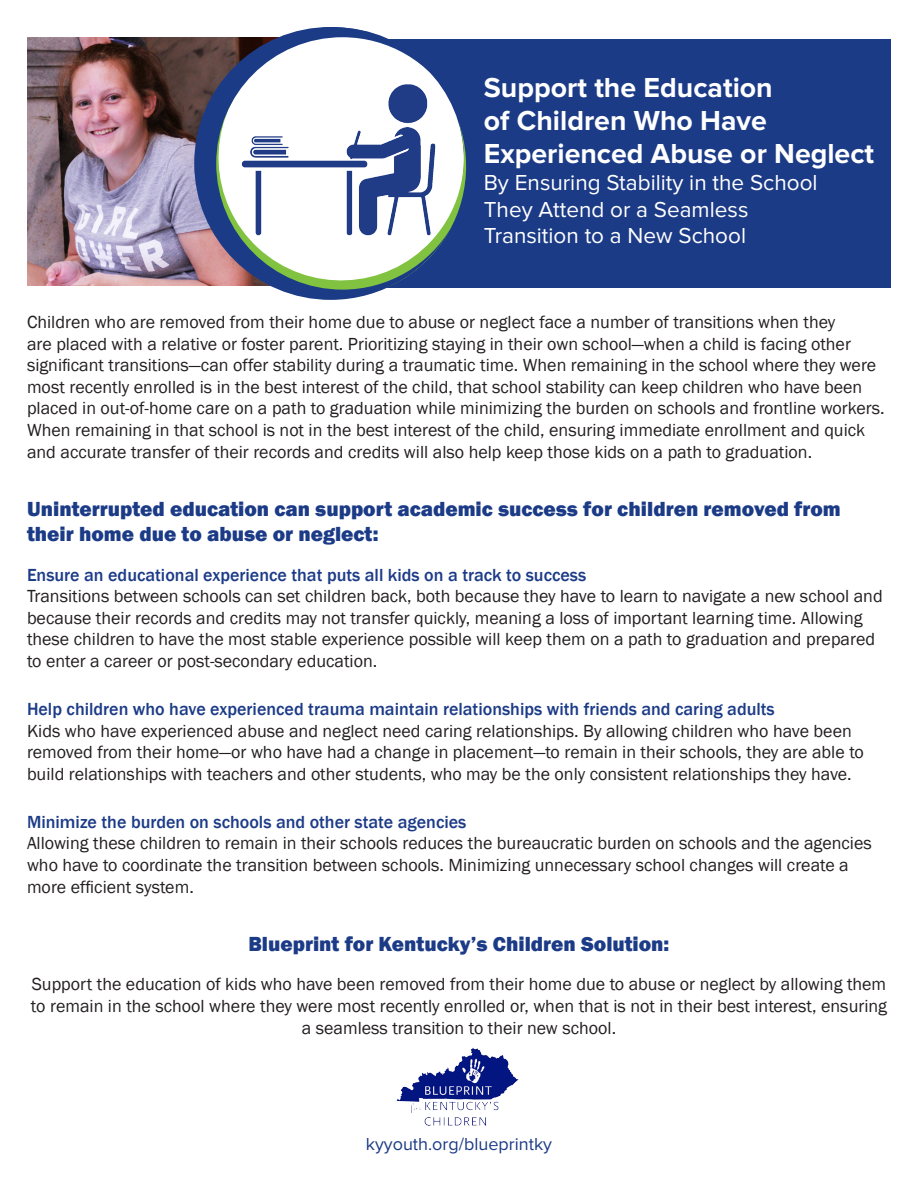
<style>
.page{position:relative;width:918px;height:1188px;background:#fff}
.page>*{position:absolute;margin:0;border:0;box-sizing:border-box;transform-origin:0 0}
.t1{font:700 28.5px/33px "Proxima Nova";color:#fff}
.t2{font:22.5px "Proxima Nova";color:#fff}
.t3{font:800 21px/25.2px "Franklin Gothic";color:#1c3b87}
.t4{font:18px/21.6px "Franklin Gothic";color:#231f20}
.t5{font:500 18px "Franklin Gothic";color:#1c3b87}
.t6{font:18px "Proxima Nova";color:#1c3b87}
</style>
<div class="page">
<img style="left:27px;top:37px;width:159px;height:249px">
<div style="left:376px;top:39px;width:515px;height:249px;background:#1c3b87"></div>
<svg style="left:186px;top:37px;width:280px;height:249px"></svg>
<svg style="left:194px;top:27px;width:257px;height:273px"></svg>
<img style="left:238px;top:60px;width:200px;height:200px">
<img style="left:396px;top:1047px;width:123px;height:79px">
<p class="t1" style="left:484px;top:73px;width:392px">Support the Education<br>of Children Who Have<br>Experienced Abuse or Neglect</p>
<p class="t2" style="left:484px;top:170px;width:335px">By Ensuring Stability in the School</p>
<p class="t2" style="left:484px;top:197px;width:266px">They Attend or a Seamless</p>
<p class="t2" style="left:484px;top:223px;width:264px">Transition to a New School</p>
<p class="t4" style="left:27px;top:312px;width:859px">Children who are removed from their home due to abuse or neglect face a number of transitions when they<br>are placed with a relative or foster parent. Prioritizing staying in their own school—when a child is facing other significant transitions—can offer stability during a traumatic time. When remaining in the school where they were most recently enrolled is in the best interest of the child, that school stability can keep children who have been placed in out-of-home care on a path to graduation while minimizing the burden on schools and frontline workers.<br>When remaining in that school is not in the best interest of the child, ensuring immediate enrollment and quick and accurate transfer of their records and credits will also help keep those kids on a path to graduation.</p>
<p class="t3" style="left:27px;top:496px;width:815px">Uninterrupted education can support academic success for children removed from their home due to abuse or neglect:</p>
<p class="t5" style="left:27px;top:563px;width:561px">Ensure an educational experience that puts all kids on a track to success</p>
<p class="t4" style="left:27px;top:586px;width:857px">Transitions between schools can set children back, both because they have to learn to navigate a new school and because their records and credits may not transfer quickly, meaning a loss of important learning time. Allowing these children to have the most stable experience possible will keep them on a path to graduation and prepared to enter a career or post-secondary education.</p>
<p class="t5" style="left:27px;top:698px;width:749px">Help children who have experienced trauma maintain relationships with friends and caring adults</p>
<p class="t4" style="left:27px;top:720px;width:838px">Kids who have experienced abuse and neglect need caring relationships. By allowing children who have been removed from their home—or who have had a change in placement—to remain in their schools, they are able to build relationships with teachers and other students, who may be the only consistent relationships they have.</p>
<p class="t5" style="left:27px;top:811px;width:441px">Minimize the burden on schools and other state agencies</p>
<p class="t4" style="left:27px;top:833px;width:846px">Allowing these children to remain in their schools reduces the bureaucratic burden on schools and the agencies who have to coordinate the transition between schools. Minimizing unnecessary school changes will create a more efficient system.</p>
<p class="t3" style="left:248px;top:931px;width:422px">Blueprint for Kentucky’s Children Solution:</p>
<p class="t4" style="left:31px;top:974px;width:858px;text-align:center">Support the education of kids who have been removed from their home due to abuse or neglect by allowing them to remain in the school where they were most recently enrolled or, when that is not in their best interest, ensuring a seamless transition to their new school.</p>
<p class="t6" style="left:366px;top:1134px;width:188px">kyyouth.org/blueprintky</p>
</div>
